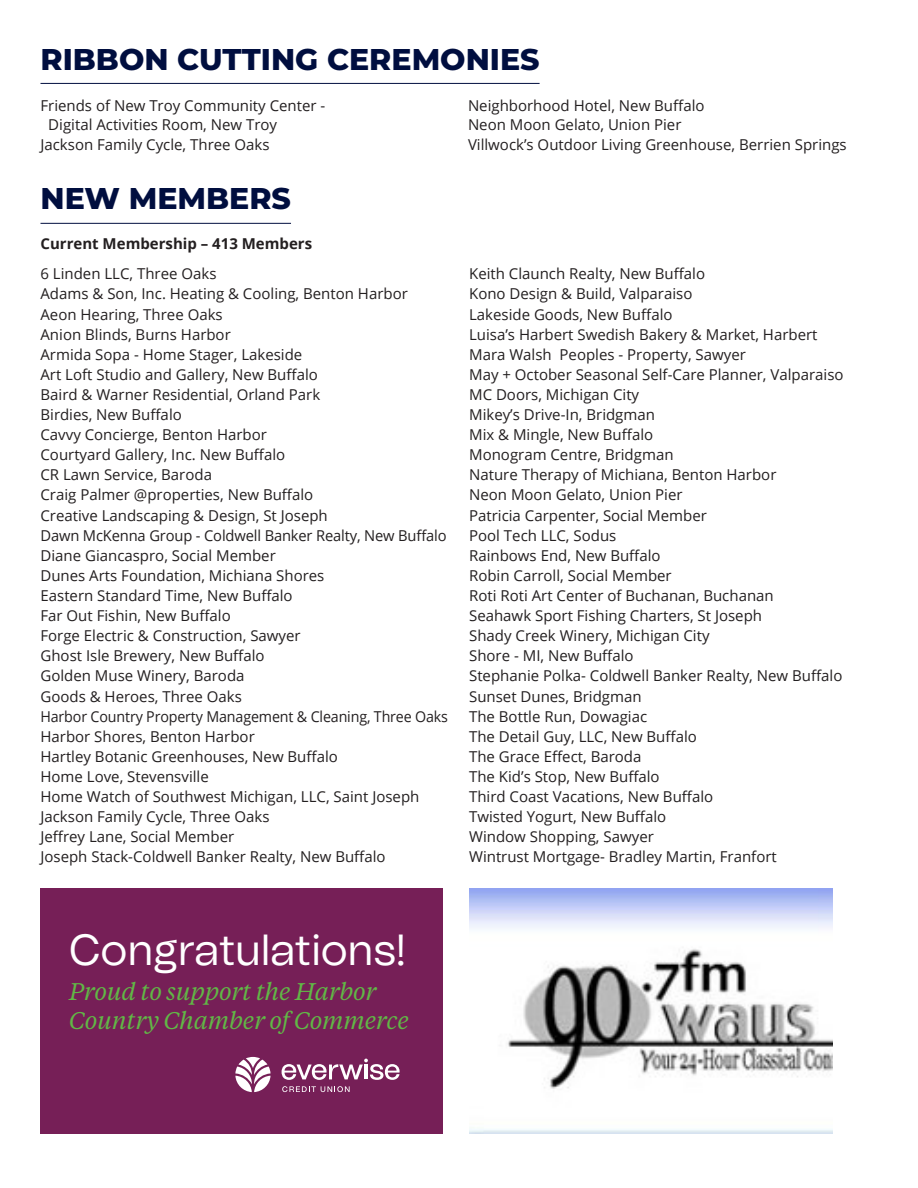
<style>
.page{position:relative;width:918px;height:1188px;background:#fff}
.page>*{position:absolute;margin:0;border:0;box-sizing:border-box;transform-origin:0 0}
.t1{font:43.5px "Tomato Grotesk";letter-spacing:-.01em;color:#fff}
.BLUE_CAPS_SECTION_HE{font:800 30px "Montserrat";color:#000e3f}
.t2{font:italic 24px/28.5px "Tiempos Text";letter-spacing:-.01em;color:#61b846}
.BODY_TEXT_23{font:15px/19.5px "Open Sans";color:#231f20}
.BODY_TEXT_23-2{font:15px "Open Sans";color:#231f20;scale:.95 1}
.BODY_TEXT_23-3{font:700 15px "Open Sans";color:#231f20}
</style>
<div class="page">
<hr style="left:40px;top:223px;width:251px;height:1px;background:#000e3f">
<hr style="left:40px;top:83px;width:500px;height:1px;background:#000e3f">
<div style="left:40px;top:888px;width:403px;height:246px;background:#761f57"></div>
<svg style="left:235px;top:1057px;width:36px;height:35px"></svg>
<svg style="left:282px;top:1086px;width:68px;height:6px"></svg>
<svg style="left:282px;top:1059px;width:118px;height:21px"></svg>
<img style="left:469px;top:888px;width:363px;height:245px">
<p class="BLUE_CAPS_SECTION_HE" style="left:40px;top:37px;width:501px">RIBBON CUTTING CEREMONIES</p>
<p class="BODY_TEXT_23" style="left:48px;top:95px;width:279px;text-indent:-8px">Friends of New Troy Community Center -<br>Digital Activities Room, New Troy</p>
<p class="BODY_TEXT_23" style="left:40px;top:134px;width:231px">Jackson Family Cycle, Three Oaks</p>
<p class="BLUE_CAPS_SECTION_HE" style="left:40px;top:177px;width:252px">NEW MEMBERS</p>
<p class="BODY_TEXT_23-3" style="left:40px;top:233px;width:273px">Current Membership – 413 Members</p>
<p class="BODY_TEXT_23" style="left:40px;top:264px;width:178px">6 Linden LLC, Three Oaks</p>
<p class="BODY_TEXT_23" style="left:40px;top:284px;width:369px">Adams &amp; Son, Inc. Heating &amp; Cooling, Benton Harbor</p>
<p class="BODY_TEXT_23" style="left:40px;top:304px;width:184px">Aeon Hearing, Three Oaks</p>
<p class="BODY_TEXT_23" style="left:40px;top:324px;width:192px">Anion Blinds, Burns Harbor</p>
<p class="BODY_TEXT_23" style="left:40px;top:344px;width:263px">Armida Sopa - Home Stager, Lakeside</p>
<p class="BODY_TEXT_23" style="left:40px;top:364px;width:279px">Art Loft Studio and Gallery, New Buffalo</p>
<p class="BODY_TEXT_23" style="left:40px;top:384px;width:281px">Baird &amp; Warner Residential, Orland Park</p>
<p class="BODY_TEXT_23" style="left:40px;top:404px;width:143px">Birdies, New Buffalo</p>
<p class="BODY_TEXT_23" style="left:40px;top:425px;width:228px">Cavvy Concierge, Benton Harbor</p>
<p class="BODY_TEXT_23" style="left:40px;top:445px;width:246px">Courtyard Gallery, Inc. New Buffalo</p>
<p class="BODY_TEXT_23" style="left:40px;top:465px;width:173px">CR Lawn Service, Baroda</p>
<p class="BODY_TEXT_23" style="left:40px;top:485px;width:274px">Craig Palmer @properties, New Buffalo</p>
<p class="BODY_TEXT_23" style="left:40px;top:505px;width:289px">Creative Landscaping &amp; Design, St Joseph</p>
<p class="BODY_TEXT_23" style="left:40px;top:525px;width:408px">Dawn McKenna Group - Coldwell Banker Realty, New Buffalo</p>
<p class="BODY_TEXT_23" style="left:40px;top:545px;width:237px">Diane Giancaspro, Social Member</p>
<p class="BODY_TEXT_23" style="left:40px;top:565px;width:285px">Dunes Arts Foundation, Michiana Shores</p>
<p class="BODY_TEXT_23" style="left:40px;top:585px;width:254px">Eastern Standard Time, New Buffalo</p>
<p class="BODY_TEXT_23" style="left:40px;top:606px;width:192px">Far Out Fishin, New Buffalo</p>
<p class="BODY_TEXT_23" style="left:40px;top:626px;width:262px">Forge Electric &amp; Construction, Sawyer</p>
<p class="BODY_TEXT_23" style="left:40px;top:646px;width:226px">Ghost Isle Brewery, New Buffalo</p>
<p class="BODY_TEXT_23" style="left:40px;top:666px;width:206px">Golden Muse Winery, Baroda</p>
<p class="BODY_TEXT_23" style="left:40px;top:686px;width:203px">Goods &amp; Heroes, Three Oaks</p>
<p class="BODY_TEXT_23-2" style="left:40px;top:706px;width:431px">Harbor Country Property Management &amp; Cleaning, Three Oaks</p>
<p class="BODY_TEXT_23" style="left:40px;top:726px;width:216px">Harbor Shores, Benton Harbor</p>
<p class="BODY_TEXT_23" style="left:40px;top:746px;width:299px">Hartley Botanic Greenhouses, New Buffalo</p>
<p class="BODY_TEXT_23" style="left:40px;top:766px;width:170px">Home Love, Stevensville</p>
<p class="BODY_TEXT_23" style="left:40px;top:786px;width:380px">Home Watch of Southwest Michigan, LLC, Saint Joseph</p>
<p class="BODY_TEXT_23" style="left:40px;top:807px;width:231px">Jackson Family Cycle, Three Oaks</p>
<p class="BODY_TEXT_23" style="left:40px;top:827px;width:195px">Jeffrey Lane, Social Member</p>
<p class="BODY_TEXT_23" style="left:40px;top:847px;width:347px">Joseph Stack-Coldwell Banker Realty, New Buffalo</p>
<p class="BODY_TEXT_23" style="left:468px;top:95px;width:238px">Neighborhood Hotel, New Buffalo</p>
<p class="BODY_TEXT_23" style="left:468px;top:115px;width:215px">Neon Moon Gelato, Union Pier</p>
<p class="BODY_TEXT_23" style="left:468px;top:134px;width:380px">Villwock’s Outdoor Living Greenhouse, Berrien Springs</p>
<p class="BODY_TEXT_23" style="left:469px;top:264px;width:237px">Keith Claunch Realty, New Buffalo</p>
<p class="BODY_TEXT_23" style="left:469px;top:284px;width:225px">Kono Design &amp; Build, Valparaiso</p>
<p class="BODY_TEXT_23" style="left:469px;top:304px;width:205px">Lakeside Goods, New Buffalo</p>
<p class="BODY_TEXT_23" style="left:469px;top:324px;width:350px">Luisa’s Harbert Swedish Bakery &amp; Market, Harbert</p>
<p class="BODY_TEXT_23" style="left:469px;top:344px;width:278px">Mara Walsh Peoples - Property, Sawyer</p>
<p class="BODY_TEXT_23" style="left:469px;top:364px;width:376px">May + October Seasonal Self-Care Planner, Valparaiso</p>
<p class="BODY_TEXT_23" style="left:469px;top:384px;width:172px">MC Doors, Michigan City</p>
<p class="BODY_TEXT_23" style="left:469px;top:404px;width:187px">Mikey’s Drive-In, Bridgman</p>
<p class="BODY_TEXT_23" style="left:469px;top:425px;width:186px">Mix &amp; Mingle, New Buffalo</p>
<p class="BODY_TEXT_23" style="left:469px;top:445px;width:206px">Monogram Centre, Bridgman</p>
<p class="BODY_TEXT_23" style="left:469px;top:465px;width:309px">Nature Therapy of Michiana, Benton Harbor</p>
<p class="BODY_TEXT_23" style="left:469px;top:485px;width:215px">Neon Moon Gelato, Union Pier</p>
<p class="BODY_TEXT_23" style="left:469px;top:505px;width:239px">Patricia Carpenter, Social Member</p>
<p class="BODY_TEXT_23" style="left:469px;top:525px;width:149px">Pool Tech LLC, Sodus</p>
<p class="BODY_TEXT_23" style="left:469px;top:545px;width:193px">Rainbows End, New Buffalo</p>
<p class="BODY_TEXT_23" style="left:469px;top:565px;width:204px">Robin Carroll, Social Member</p>
<p class="BODY_TEXT_23" style="left:469px;top:585px;width:306px">Roti Roti Art Center of Buchanan, Buchanan</p>
<p class="BODY_TEXT_23" style="left:469px;top:606px;width:294px">Seahawk Sport Fishing Charters, St Joseph</p>
<p class="BODY_TEXT_23" style="left:469px;top:626px;width:242px">Shady Creek Winery, Michigan City</p>
<p class="BODY_TEXT_23" style="left:469px;top:646px;width:166px">Shore - MI, New Buffalo</p>
<p class="BODY_TEXT_23" style="left:469px;top:666px;width:375px">Stephanie Polka- Coldwell Banker Realty, New Buffalo</p>
<p class="BODY_TEXT_23" style="left:469px;top:686px;width:174px">Sunset Dunes, Bridgman</p>
<p class="BODY_TEXT_23" style="left:469px;top:706px;width:180px">The Bottle Run, Dowagiac</p>
<p class="BODY_TEXT_23" style="left:469px;top:726px;width:229px">The Detail Guy, LLC, New Buffalo</p>
<p class="BODY_TEXT_23" style="left:469px;top:746px;width:174px">The Grace Effect, Baroda</p>
<p class="BODY_TEXT_23" style="left:469px;top:766px;width:192px">The Kid’s Stop, New Buffalo</p>
<p class="BODY_TEXT_23" style="left:469px;top:786px;width:246px">Third Coast Vacations, New Buffalo</p>
<p class="BODY_TEXT_23" style="left:469px;top:807px;width:199px">Twisted Yogurt, New Buffalo</p>
<p class="BODY_TEXT_23" style="left:469px;top:827px;width:186px">Window Shopping, Sawyer</p>
<p class="BODY_TEXT_23" style="left:469px;top:847px;width:309px">Wintrust Mortgage- Bradley Martin, Franfort</p>
<p class="t1" style="left:69px;top:920px;width:339px">Congratulations!</p>
<p class="t2" style="left:69px;top:977px;width:342px">Proud to support the Harbor<br>Country Chamber of Commerce</p>
</div>
